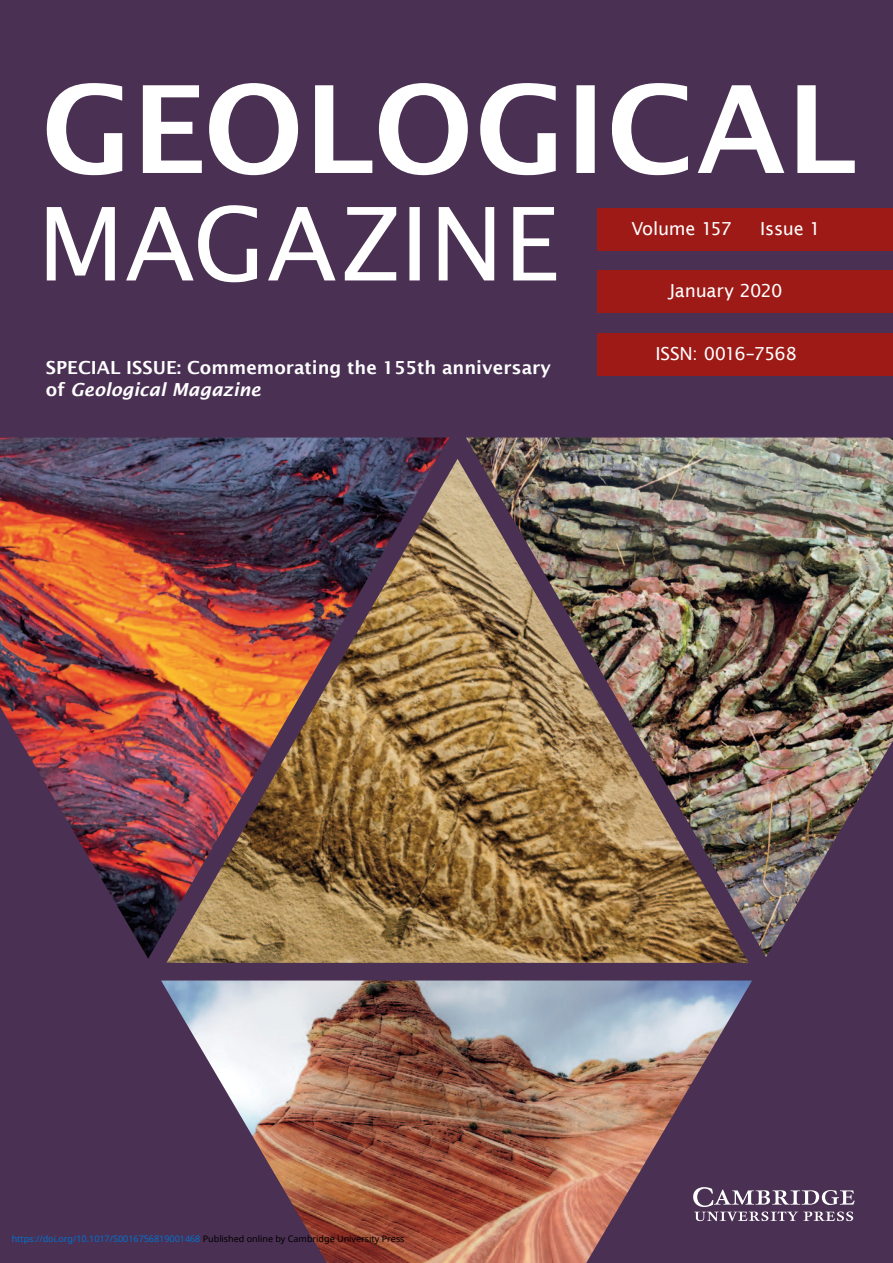
<style>
.page{position:relative;width:893px;height:1263px;background:#4a3053}
.page>*{position:absolute;margin:0;border:0;box-sizing:border-box;transform-origin:0 0}
.t1{font:600 18px/22.5px "Lucida Sans";color:#fff}
.t2{font:18px "Lucida Sans";letter-spacing:-.015em;color:#fff}
.t3{font:9px "Noto Sans";color:#0172cf}
.s1{font-style:italic}
.s2{color:#000}
</style>
<div class="page">
<img style="left:161px;top:980px;width:591px;height:283px">
<img style="left:166px;top:459px;width:583px;height:504px">
<img style="left:1px;top:438px;width:448px;height:521px">
<img style="left:466px;top:438px;width:427px;height:519px">
<hr style="left:0;top:0;width:1px;height:1263px;background:#9e1a16">
<svg style="left:693px;top:1187px;width:162px;height:34px"></svg>
<div style="left:597px;top:208px;width:296px;height:43px;background:#9e1a16"></div>
<div style="left:597px;top:271px;width:296px;height:42px;background:#9e1a16"></div>
<div style="left:597px;top:333px;width:296px;height:42px;background:#9e1a16"></div>
<svg style="left:47px;top:205px;width:509px;height:77px"></svg>
<svg style="left:47px;top:83px;width:808px;height:92px"></svg>
<h1 class="t1" style="left:46px;top:356px;width:506px;text-indent:80px">ISSUE: Commemorating the 155th anniversary of <span class="s1">Geological Magazine</span></h1>
<h1 class="t1" style="left:46px;top:356px;width:56px">SPECIAL</h1>
<h1 class="t2" style="left:631px;top:218px;width:102px">Volume 157</h1>
<h1 class="t2" style="left:760px;top:218px;width:62px">Issue 1</h1>
<h1 class="t2" style="left:669px;top:281px;width:115px">January 2020</h1>
<h1 class="t2" style="left:655px;top:343px;width:143px">ISSN: 0016–7568</h1>
<p class="t3" style="left:12px;top:1232px;width:394px">https://doi.org/10.1017/S0016756819001468 <span class="s2">Published online by Cambridge University Press</span></p>
</div>
